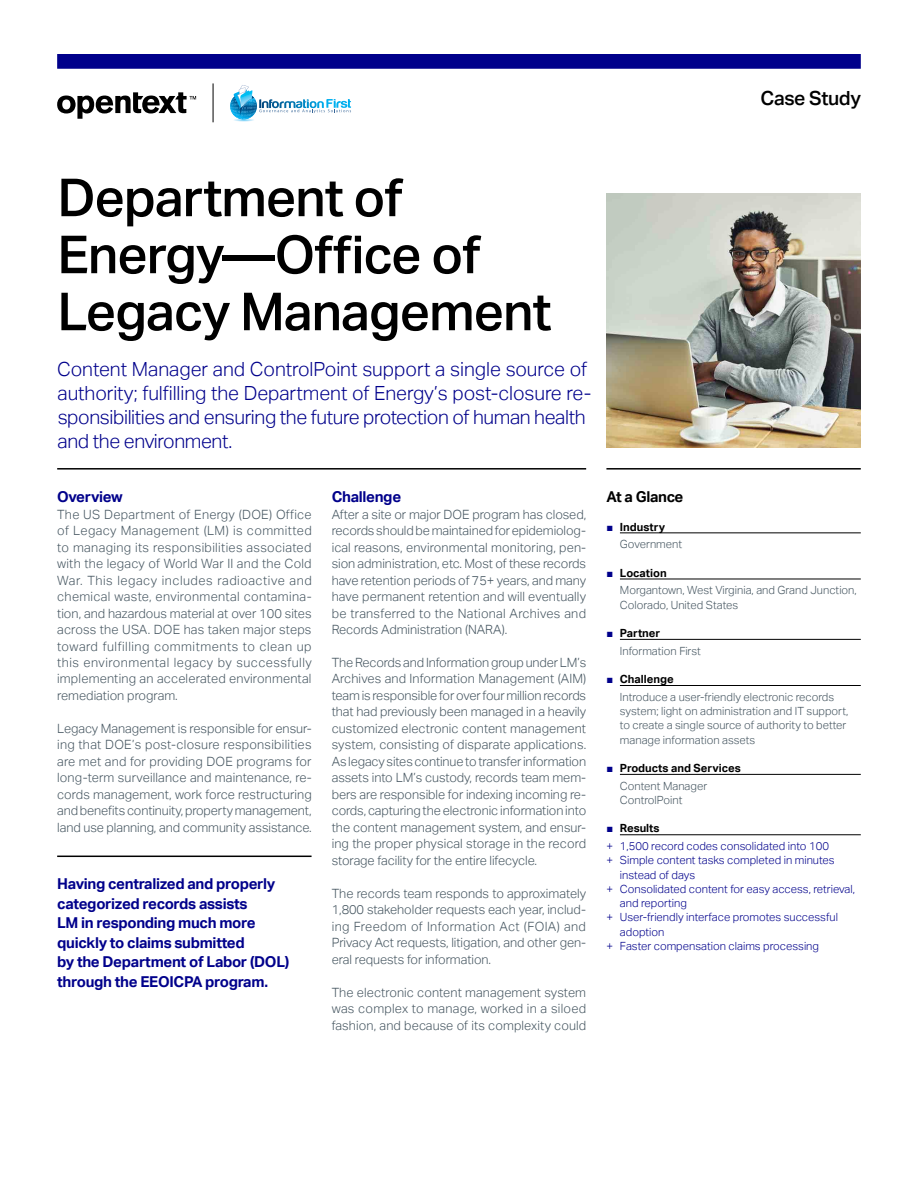
<style>
.page{position:relative;width:918px;height:1188px;background:#fff}
.page>*{position:absolute;margin:0;border:0;box-sizing:border-box;transform-origin:0 0}
.t1{font:500 52.5px/57px "Aktiv Grotesk";letter-spacing:-.02em;color:#000}
.t2{font:300 19.5px/24px "Aktiv Grotesk";letter-spacing:-.015em;color:#00008b}
.t3{font:500 19.5px "Aktiv Grotesk";letter-spacing:-.02em;color:#000}
.t4{font:700 15px/19.5px "Aktiv Grotesk";letter-spacing:-.02em;color:#00008b}
.t5{font:700 15px "Aktiv Grotesk";letter-spacing:-.02em;color:#000}
.t6{font:300 12.75px/16.5px "Aktiv Grotesk";letter-spacing:-.005em;color:#455560;text-align:justify}
.t7{font:300 11.25px/17.7px "Aktiv Grotesk";color:#455560}
.t8{font:300 11.25px/17.7px "Aktiv Grotesk";color:#00008b}
.t9{font:700 11.25px/17.7px "Aktiv Grotesk";color:#000}
.s1{font-family:"Arial";font-weight:400;color:#00008b}
.s2{font-weight:700;color:#000}
.s3{font-weight:300;color:#455560}
.s4{font-family:"Arial";font-weight:400}
</style>
<div class="page">
<hr style="left:57px;top:468px;width:529px;height:2px;background:#000">
<hr style="left:606px;top:468px;width:255px;height:2px;background:#000">
<img style="left:606px;top:193px;width:255px;height:255px">
<hr style="left:620px;top:533px;width:241px;height:1px;background:#000">
<hr style="left:620px;top:579px;width:241px;height:1px;background:#000">
<hr style="left:620px;top:639px;width:241px;height:1px;background:#000">
<hr style="left:620px;top:685px;width:241px;height:1px;background:#000">
<hr style="left:620px;top:774px;width:241px;height:1px;background:#000">
<hr style="left:620px;top:835px;width:241px;height:1px;background:#000">
<hr style="left:57px;top:856px;width:255px;height:1px;background:#000">
<hr style="left:213px;top:83px;width:1px;height:39px;background:#000">
<svg style="left:230px;top:85px;width:121px;height:37px"></svg>
<svg style="left:57px;top:92px;width:139px;height:27px"></svg>
<div style="left:57px;top:54px;width:804px;height:15px;background:#00008b;border:2px solid #00008b"></div>
<h2 class="t3" style="left:761px;top:87px;width:102px">Case Study</h2>
<h1 class="t1" style="left:57px;top:170px;width:496px">Department of<br>Energy—Office of<br>Legacy Management</h1>
<h2 class="t2" style="left:57px;top:357px;width:536px">Content Manager and ControlPoint support a single source of authority; fulfilling the Department of Energy’s post-closure re&shy;spon sibilities and ensuring the future protection of human health and the environment.</h2>
<p class="t4" style="left:57px;top:487px;width:67px">Overview</p>
<p class="t6" style="left:57px;top:506px;width:256px">The US Department of Energy (DOE) Office of Legacy Management (LM) is committed to managing its responsibilities associated with the legacy of World War II and the Cold War. This legacy includes radioactive and chemical waste, environmental contamina&shy;tion, and hazardous material at over 100 sites across the USA. DOE has taken major steps toward fulfilling commitments to clean up this en vironmental legacy by successfully implementing an accelerated environmental remediation program.</p>
<p class="t6" style="left:57px;top:720px;width:256px">Legacy Management is responsible for ensur&shy;ing that DOE’s post-closure responsibilities are met and for providing DOE programs for long-term surveillance and maintenance, re&shy;cords management, work force restructuring and benefits continuity, property management, land use planning, and community assistance.</p>
<p class="t4" style="left:57px;top:874px;width:234px">Having centralized and properly categorized records assists<br>LM in responding much more quickly to claims submitted<br>by the Department of Labor (DOL) through the EEOICPA program.</p>
<p class="t4" style="left:332px;top:487px;width:71px">Challenge</p>
<p class="t6" style="left:332px;top:506px;width:256px">After a site or major DOE program has closed, records should be maintained for epidemiolog&shy;ical reasons, environmental monitoring, pen&shy;sion administration, etc. Most of these records have retention periods of 75+ years, and many have permanent retention and will eventually be transferred to the National Archives and Records Administration (NARA).</p>
<p class="t6" style="left:332px;top:654px;width:256px">The Records and Information group under LM’s Archives and Information Management (AIM) team is responsible for over four million records that had previously been managed in a heavily customized electronic content management system, consisting of disparate applications.<br>As legacy sites continue to transfer information assets into LM’s custody, records team mem&shy;bers are responsible for indexing incoming re&shy;cords, capturing the electronic information into the content management system, and ensur&shy;ing the proper physical storage in the record storage facility for the entire lifecycle.</p>
<p class="t6" style="left:332px;top:885px;width:256px">The records team responds to approximately 1,800 stakeholder requests each year, includ&shy;ing Freedom of Information Act (FOIA) and Privacy Act requests, litigation, and other gen&shy;eral requests for information.</p>
<p class="t6" style="left:332px;top:984px;width:256px">The electronic content management system was complex to manage, worked in a siloed fashion, and because of its complexity could</p>
<p class="t5" style="left:606px;top:488px;width:79px">At a Glance</p>
<p class="t7" style="left:620px;top:518px;width:64px;text-indent:-14px"><span class="s1">■</span> <span class="s2">Industry<br></span>Government</p>
<p class="t7" style="left:620px;top:564px;width:238px;text-indent:-14px"><span class="s1">■</span> <span class="s2">Location<br></span>Morgantown, West Virginia, and Grand Junction,</p>
<p class="t7" style="left:620px;top:596px;width:120px">Colorado, United States</p>
<p class="t7" style="left:620px;top:624px;width:82px;text-indent:-14px"><span class="s1">■</span> <span class="s2">Partner<br></span>Information First</p>
<p class="t7" style="left:620px;top:670px;width:216px;text-indent:-14px"><span class="s1">■</span> <span class="s2">Challenge<br></span>Introduce a user-friendly electronic records</p>
<p class="t7" style="left:620px;top:704px;width:230px;line-height:14.2px">system; light on administration and IT support, to create a single source of authority to better manage information assets</p>
<p class="t9" style="left:620px;top:759px;width:122px;text-indent:-14px"><span class="s1">■</span> Products and Services<br><span class="s3">Content Manager</span></p>
<p class="t7" style="left:620px;top:791px;width:64px">ControlPoint</p>
<p class="t8" style="left:606px;top:820px;width:224px"><span class="s4">■</span> <span class="s2">Results<br></span>+ 1,500 record codes consolidated into 100</p>
<p class="t8" style="left:606px;top:852px;width:230px">+ Simple content tasks completed in minutes</p>
<p class="t8" style="left:620px;top:866px;width:77px">instead of days</p>
<p class="t8" style="left:606px;top:880px;width:250px">+ Consolidated content for easy access, retrieval,</p>
<p class="t8" style="left:620px;top:894px;width:69px">and reporting</p>
<p class="t8" style="left:606px;top:909px;width:233px">+ User-friendly interface promotes successful</p>
<p class="t8" style="left:620px;top:923px;width:46px">adoption</p>
<p class="t8" style="left:606px;top:937px;width:214px">+ Faster compensation claims processing</p>
</div>
